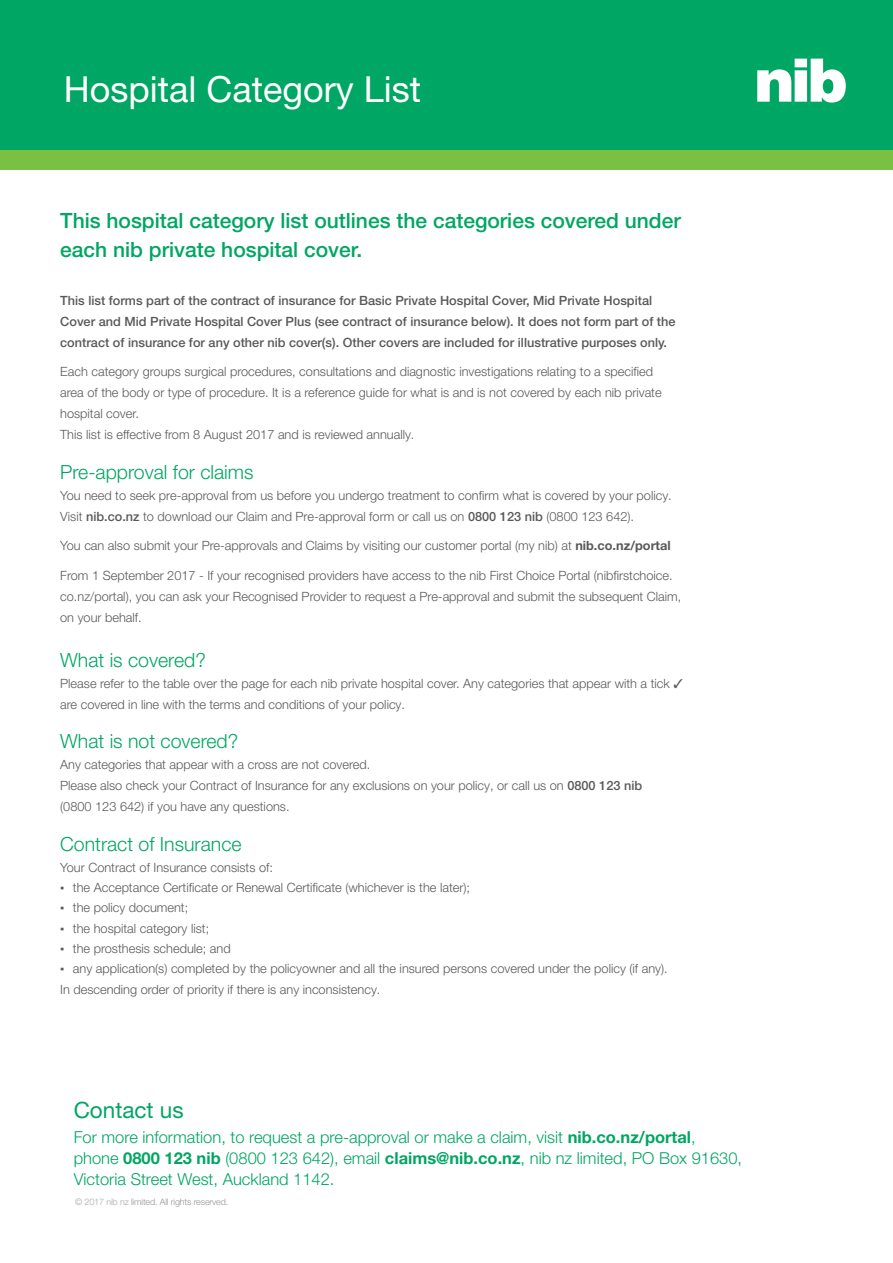
<style>
.page{position:relative;width:893px;height:1263px;background:#fff}
.page>*{position:absolute;margin:0;border:0;box-sizing:border-box;transform-origin:0 0}
.t1{font:36px "Helvetica Neue LT Pro";color:#fff}
.t2{font:22.5px "Helvetica Neue LT Pro";color:#00a663}
.t3{font:500 21px/28.5px "Helvetica Neue LT Pro";color:#00a663}
.t4{font:300 19.5px "Helvetica Neue LT Pro";color:#00a663}
.t5{font:300 16.5px/21px "Helvetica Neue LT Pro";color:#00a663}
.t6{font:300 12.75px/21px "Helvetica Neue LT Pro";color:#58595b}
.t7{font:500 12.75px/21px "Helvetica Neue LT Pro";color:#58595b}
.t8{font:300 9px "Helvetica Neue LT Pro";letter-spacing:-.015em;color:#939598}
.s1{font-weight:500}
.s2{font-weight:700}
.s3{font-family:"Georgia";font-weight:400;font-size:12px}
.s4{font-family:"Helvetica Neue";color:#a7a9ac}
.s5{color:#a7a9ac}
</style>
<div class="page">
<div style="left:0;top:149px;width:893px;height:21px;background:#7ac143"></div>
<div style="left:0;top:0;width:893px;height:150px;background:#00a663"></div>
<svg style="left:757px;top:59px;width:89px;height:44px"></svg>
<h1 class="t1" style="left:64px;top:67px;width:359px">Hospital Category List</h1>
<h3 class="t3" style="left:60px;top:206px;width:622px">This hospital category list outlines the categories covered under each nib private hospital cover.</h3>
<p class="t7" style="left:60px;top:289px;width:617px">This list forms part of the contract of insurance for Basic Private Hospital Cover, Mid Private Hospital<br>Cover and Mid Private Hospital Cover Plus (see contract of insurance below). It does not form part of the contract of insurance for any other nib cover(s). Other covers are included for illustrative purposes only.</p>
<p class="t6" style="left:60px;top:361px;width:603px">Each category groups surgical procedures, consultations and diagnostic investigations relating to a specified area of the body or type of procedure. It is a reference guide for what is and is not covered by each nib private hospital cover.<br>This list is effective from 8 August 2017 and is reviewed annually.</p>
<h3 class="t4" style="left:60px;top:460px;width:195px">Pre-approval for claims</h3>
<p class="t6" style="left:60px;top:484px;width:613px">You need to seek pre-approval from us before you undergo treatment to confirm what is covered by your policy.<br>Visit <span class="s1">nib.co.nz</span> to download our Claim and Pre-approval form or call us on <span class="s1">0800 123 nib</span> (0800 123 642).</p>
<p class="t6" style="left:60px;top:535px;width:612px">You can also submit your Pre-approvals and Claims by visiting our customer portal (my nib) at <span class="s2">nib.co.nz/portal</span></p>
<p class="t6" style="left:60px;top:564px;width:623px">From 1 September 2017 - If your recognised providers have access to the nib First Choice Portal (nibfirstchoice. co.nz/portal), you can ask your Recognised Provider to request a Pre-approval and submit the subsequent Claim, on your behalf.</p>
<h3 class="t4" style="left:60px;top:648px;width:147px">What is covered?</h3>
<p class="t6" style="left:60px;top:672px;width:624px">Please refer to the table over the page for each nib private hospital cover. Any categories that appear with a tick ✓ are covered in line with the terms and conditions of your policy.</p>
<h3 class="t4" style="left:60px;top:729px;width:180px">What is not covered?</h3>
<p class="t6" style="left:60px;top:754px;width:583px">Any categories that appear with a cross are not covered.<br>Please also check your Contract of Insurance for any exclusions on your policy, or call us on <span class="s1">0800 123 nib </span>(0800 123 642) if you have any questions.</p>
<h3 class="t4" style="left:60px;top:832px;width:183px">Contract of Insurance</h3>
<p class="t6" style="left:60px;top:856px;width:214px">Your Contract of Insurance consists of:</p>
<p class="t6" style="left:60px;top:877px;width:411px"><span class="s3">▪</span> the Acceptance Certificate or Renewal Certificate (whichever is the later);</p>
<p class="t6" style="left:60px;top:897px;width:129px"><span class="s3">▪</span> the policy document;</p>
<p class="t6" style="left:60px;top:917px;width:151px"><span class="s3">▪</span> the hospital category list;</p>
<p class="t6" style="left:60px;top:937px;width:172px"><span class="s3">▪</span> the prosthesis schedule; and</p>
<p class="t6" style="left:60px;top:958px;width:609px"><span class="s3">▪</span> any application(s) completed by the policyowner and all the insured persons covered under the policy (if any).<br>In descending order of priority if there is any inconsistency.</p>
<h2 class="t2" style="left:74px;top:1096px;width:112px">Contact us</h2>
<p class="t5" style="left:74px;top:1126px;width:670px">For more information, to request a pre-approval or make a claim, visit <span class="s2">nib.co.nz/portal</span>, phone <span class="s2">0800 123 nib</span> (0800 123 642), email <span class="s2">claims@nib.co.nz</span>, nib nz limited, PO Box 91630,<br>Victoria Street West, Auckland 1142.</p>
<p class="t8" style="left:75px;top:1197px;width:155px"><span class="s4">©</span> <span class="s5">2017 nib nz</span> limited. All rights reserved.</p>
</div>
